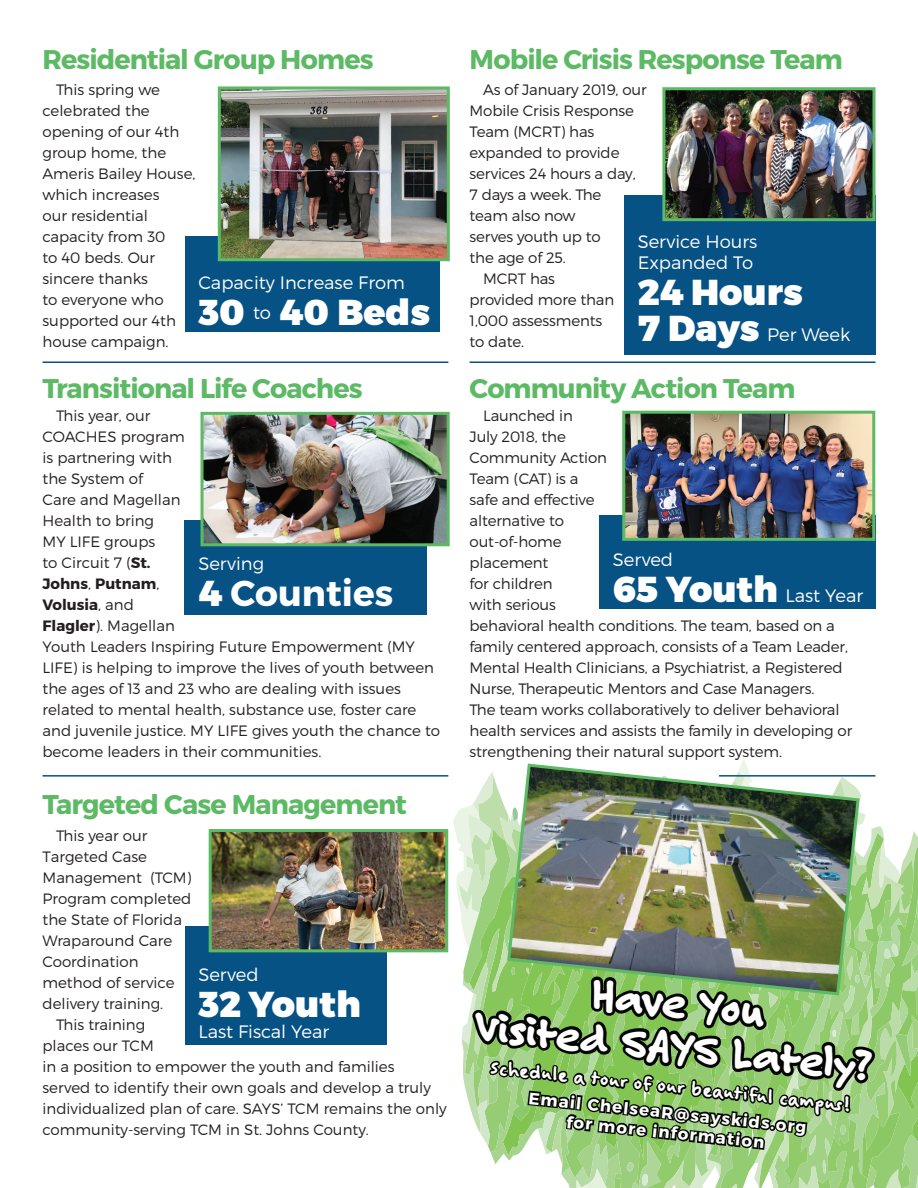
<style>
.page{position:relative;width:918px;height:1188px;background:#fff}
.page>*{position:absolute;margin:0;border:0;box-sizing:border-box;transform-origin:0 0}
.t1{font:800 43.5px/43.5px "Felt Tip Roman";color:#fff;text-align:center}
.t2{font:900 36px "Montserrat";color:#fff}
.t3{font:700 36px "Montserrat";color:#fff}
.Headline_big{font:700 27px "Montserrat";letter-spacing:-.035em;color:#5cb964}
.t4{font:700 24px "Felt Tip Woman";color:#fff}
.t5{font:300 18px/21.6px "Montserrat";color:#fff}
.t6{font:700 16.5px/19.8px "Montserrat";color:#fff;text-align:center}
.t7{font:300 15px/21px "Montserrat";color:#231f20}
.s1{font-weight:700}
.s2{font-weight:900}
.s3{font-weight:900;font-size:36px}
</style>
<div class="page">
<hr style="left:43px;top:775px;width:405px;height:2px;background:#075084">
<hr style="left:43px;top:362px;width:405px;height:1px;background:#075084">
<hr style="left:470px;top:362px;width:405px;height:1px;background:#075084">
<div style="left:185px;top:236px;width:255px;height:96px;background:#075284"></div>
<div style="left:185px;top:520px;width:242px;height:94px;background:#075285"></div>
<div style="left:624px;top:196px;width:251px;height:159px;background:#075285"></div>
<div style="left:599px;top:515px;width:276px;height:93px;background:#075285"></div>
<div style="left:185px;top:927px;width:202px;height:118px;background:#075285"></div>
<img style="left:222px;top:90px;width:224px;height:167px">
<div style="left:218px;top:86px;width:232px;height:175px;border:3px solid #5cb964"></div>
<img style="left:205px;top:416px;width:241px;height:126px">
<div style="left:201px;top:412px;width:249px;height:134px;border:3px solid #5cb964"></div>
<img style="left:666px;top:91px;width:206px;height:126px">
<div style="left:662px;top:87px;width:214px;height:134px;border:3px solid #5cb964"></div>
<img style="left:626px;top:415px;width:245px;height:122px">
<div style="left:622px;top:411px;width:253px;height:130px;border:3px solid #5cb964"></div>
<img style="left:213px;top:833px;width:231px;height:115px">
<div style="left:209px;top:829px;width:239px;height:123px;border:3px solid #5cb964"></div>
<svg style="left:453px;top:759px;width:465px;height:429px;background:#91b17d"></svg>
<img style="left:505px;top:762px;width:356px;height:235px">
<p class="Headline_big" style="left:43px;top:42px;width:333px">Residential Group Homes</p>
<p class="t7" style="left:43px;top:79px;width:154px;text-indent:14px">This spring we celebrated the opening of our 4th group home, the<br>Ameris Bailey House, which increases<br>our residential capacity from 30<br>to 40 beds. Our sincere thanks<br>to everyone who supported our 4th house campaign.</p>
<p class="t5" style="left:198px;top:272px;width:208px">Capacity Increase From</p>
<p class="t2" style="left:198px;top:290px;width:233px">30 <sup>to</sup> 40 Beds</p>
<p class="Headline_big" style="left:43px;top:371px;width:322px">Transitional Life Coaches</p>
<p class="t7" style="left:43px;top:404px;width:399px;text-indent:14px">This year, our<br>COACHES program<br>is partnering with<br>the System of<br>Care and Magellan<br>Health to bring<br>MY LIFE groups<br>to Circuit 7 (<span class="s1">St.<br>Johns</span>, <span class="s1">Putnam</span>,<br><span class="s1">Volusia</span>, and<br><span class="s1">Flagler</span>). Magellan<br>Youth Leaders Inspiring Future Empowerment (MY<br>LIFE) is helping to improve the lives of youth between the ages of 13 and 23 who are dealing with issues related to mental health, substance use, foster care and juvenile justice. MY LIFE gives youth the chance to become leaders in their communities.</p>
<p class="t5" style="left:198px;top:552px;width:67px">Serving</p>
<p class="t3" style="left:198px;top:571px;width:196px"><span class="s2">4</span> Counties</p>
<p class="Headline_big" style="left:43px;top:788px;width:366px">Targeted Case Management</p>
<p class="t7" style="left:43px;top:824px;width:151px;text-indent:14px">This year our<br>Targeted Case<br>Management (TCM)<br>Program completed the State of Florida<br>Wraparound Care<br>Coordination method of service delivery training.</p>
<p class="t7" style="left:43px;top:1013px;width:406px;text-indent:14px">This training<br>places our TCM<br>in a position to empower the youth and families<br>served to identify their own goals and develop a truly individualized plan of care. SAYS’ TCM remains the only community-serving TCM in St. Johns County.</p>
<p class="t5" style="left:198px;top:963px;width:62px">Served</p>
<p class="t2" style="left:198px;top:981px;width:164px">32 Youth</p>
<p class="t5" style="left:198px;top:1021px;width:132px">Last Fiscal Year</p>
<p class="Headline_big" style="left:470px;top:42px;width:375px">Mobile Crisis Response Team</p>
<p class="t7" style="left:470px;top:79px;width:179px;text-indent:14px">As of January 2019, our<br>Mobile Crisis Response<br>Team (MCRT) has expanded to provide services 24 hours a day,<br>7 days a week. The<br>team also now<br>serves youth up to<br>the age of 25.</p>
<p class="t7" style="left:470px;top:268px;width:146px;text-indent:14px">MCRT has provided more than<br>1,000 assessments to date.</p>
<p class="t5" style="left:638px;top:230px;width:121px">Service Hours<br>Expanded To</p>
<p class="t2" style="left:638px;top:270px;width:167px">24 Hours</p>
<p class="t5" style="left:638px;top:324px;width:214px"><span class="s3">7 Days</span> Per Week</p>
<p class="Headline_big" style="left:470px;top:372px;width:327px">Community Action Team</p>
<p class="t7" style="left:470px;top:404px;width:384px;text-indent:14px">Launched in<br>July 2018, the<br>Community Action<br>Team (CAT) is a<br>safe and effective<br>alternative to<br>out-of-home<br>placement<br>for children<br>with serious<br>behavioral health conditions. The team, based on a family centered approach, consists of a Team Leader,<br>Mental Health Clinicians, a Psychiatrist, a Registered<br>Nurse, Therapeutic Mentors and Case Managers.<br>The team works collaboratively to deliver behavioral health services and assists the family in developing or strengthening their natural support system.</p>
<p class="t5" style="left:613px;top:548px;width:62px">Served</p>
<p class="t5" style="left:613px;top:584px;width:252px"><span class="s3">65 Youth</span> Last Year</p>
<p class="t1" style="left:484px;top:959px;width:398px;rotate:6deg">Have You<br>Visited SAYS Lately?</p>
<p class="t4" style="left:491px;top:1053px;width:365px;rotate:6deg">Schedule a tour of our beautiful campus!</p>
<p class="t6" style="left:530px;top:1088px;width:281px;rotate:6deg">Email ChelseaR@sayskids.org for more information</p>
</div>
